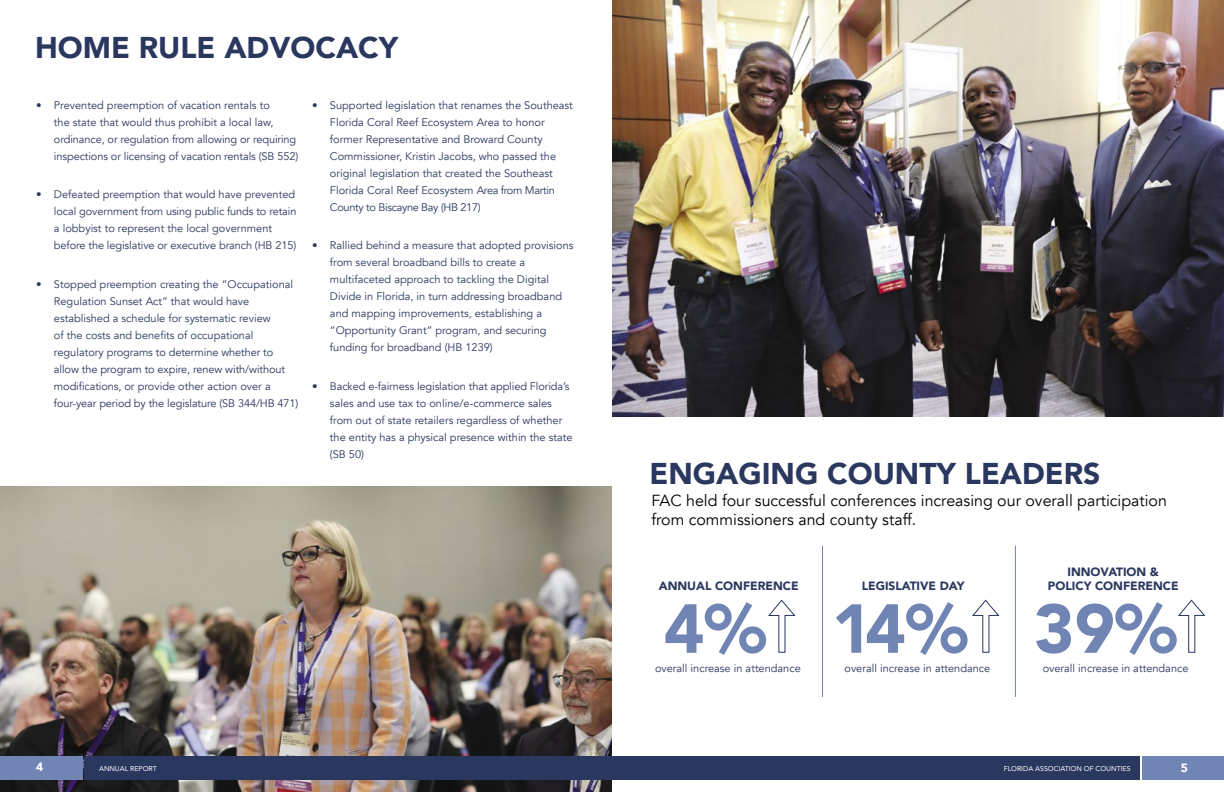
<style>
.page{position:relative;width:1224px;height:792px;background:#fff}
.page>*{position:absolute;margin:0;border:0;box-sizing:border-box;transform-origin:0 0}
.t1{font:900 68.5px "Avenir";color:#7185b5}
.t2{font:900 30px "Avenir";color:#2a375f}
.t3{font:16px/19.2px "Avenir";color:#000}
.t4{font:900 12px/14.4px "Avenir";color:#2a375f;text-align:center}
.t5{font:900 12px "Avenir";color:#fff}
.t6{font:11px/17px "Avenir";color:#2a375f}
.t7{font:7px "Avenir";color:#fff}
</style>
<div class="page">
<img style="left:0;top:487px;width:612px;height:305px">
<img style="left:612px;top:0;width:612px;height:416px">
<hr style="left:822px;top:546px;width:1px;height:151px;background:#7185b5">
<hr style="left:1015px;top:546px;width:1px;height:151px;background:#7185b5">
<svg style="left:768px;top:599px;width:28px;height:54px"></svg>
<svg style="left:972px;top:599px;width:28px;height:54px"></svg>
<svg style="left:1178px;top:599px;width:28px;height:54px"></svg>
<div style="left:0;top:756px;width:83px;height:23px;background:#7185b5"></div>
<div style="left:85px;top:756px;width:527px;height:23px;background:#2a375f"></div>
<div style="left:1142px;top:756px;width:82px;height:23px;background:#7185b5"></div>
<div style="left:612px;top:756px;width:527px;height:23px;background:#2a375f"></div>
<h2 class="t2" style="left:35px;top:22px;width:365px">HOME RULE ADVOCACY</h2>
<p class="t6" style="left:54px;top:97px;width:246px;text-indent:-18px">• Prevented preemption of vacation rentals to<br>the state that would thus prohibit a local law, ordinance, or regulation from allowing or requiring inspections or licensing of vacation rentals (SB 552)</p>
<p class="t6" style="left:54px;top:186px;width:244px;text-indent:-18px">• Defeated preemption that would have prevented local government from using public funds to retain a lobbyist to represent the local government before the legislative or executive branch (HB 215)</p>
<p class="t6" style="left:54px;top:276px;width:246px;text-indent:-18px">• Stopped preemption creating the “Occupational Regulation Sunset Act” that would have established a schedule for systematic review<br>of the costs and benefits of occupational regulatory programs to determine whether to allow the program to expire, renew with/without modifications, or provide other action over a four-year period by the legislature (SB 344/HB 471)</p>
<p class="t6" style="left:330px;top:97px;width:244px;text-indent:-18px">• Supported legislation that renames the Southeast Florida Coral Reef Ecosystem Area to honor former Representative and Broward County Commissioner, Kristin Jacobs, who passed the original legislation that created the Southeast Florida Coral Reef Ecosystem Area from Martin County to Biscayne Bay (HB 217)</p>
<p class="t6" style="left:330px;top:237px;width:245px;text-indent:-18px">• Rallied behind a measure that adopted provisions from several broadband bills to create a multifaceted approach to tackling the Digital Divide in Florida, in turn addressing broadband and mapping improvements, establishing a “Opportunity Grant” program, and securing funding for broadband (HB 1239)</p>
<p class="t6" style="left:330px;top:378px;width:244px;text-indent:-18px">• Backed e-fairness legislation that applied Florida’s sales and use tax to online/e-commerce sales from out of state retailers regardless of whether the entity has a physical presence within the state (SB 50)</p>
<h2 class="t2" style="left:649px;top:447px;width:453px">ENGAGING COUNTY LEADERS</h2>
<h3 class="t3" style="left:651px;top:491px;width:517px">FAC held four successful conferences increasing our overall participation from commissioners and county staff.</h3>
<p class="t4" style="left:659px;top:578px;width:141px">ANNUAL CONFERENCE</p>
<h1 class="t1" style="left:664px;top:570px;width:104px">4%</h1>
<p class="t6" style="left:655px;top:660px;width:147px">overall increase in attendance</p>
<p class="t4" style="left:862px;top:578px;width:104px">LEGISLATIVE DAY</p>
<h1 class="t1" style="left:832px;top:570px;width:138px">14%</h1>
<p class="t6" style="left:844px;top:660px;width:147px">overall increase in attendance</p>
<p class="t4" style="left:1048px;top:564px;width:132px">INNOVATION &amp;<br>POLICY CONFERENCE</p>
<h1 class="t1" style="left:1034px;top:570px;width:145px">39%</h1>
<p class="t6" style="left:1043px;top:660px;width:147px">overall increase in attendance</p>
<p class="t5" style="left:36px;top:756px;width:9px">4</p>
<p class="t7" style="left:99px;top:763px;width:59px">ANNUAL REPORT</p>
<p class="t7" style="left:1004px;top:763px;width:128px">FLORIDA ASSOCIATION OF COUNTIES</p>
<p class="t5" style="left:1181px;top:757px;width:9px">5</p>
</div>
